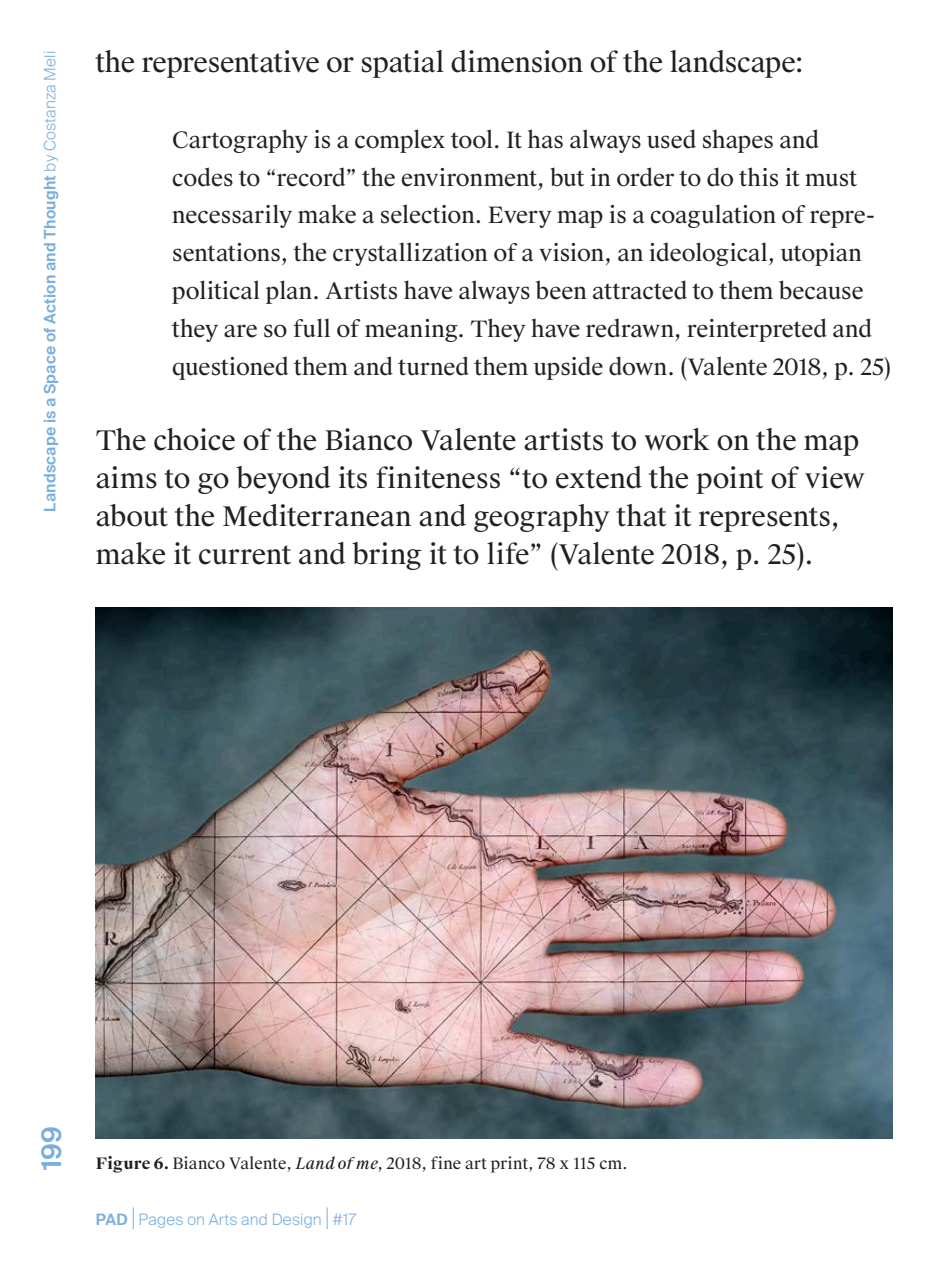
<style>
.page{position:relative;width:944px;height:1276px;background:#fff}
.page>*{position:absolute;margin:0;border:0;box-sizing:border-box;transform-origin:0 0}
.t1{font:27px/37.8px "Suisse Works";letter-spacing:-.005em;color:#231f20}
.t2{font:600 27px "Suisse Intl";color:#79aede}
.t3{font:22.5px/37.8px "Suisse Works";letter-spacing:-.005em;color:#231f20}
.t4{font:15.75px "Suisse Works";letter-spacing:.005em;color:#231f20}
.t5{font:600 15.75px "Suisse Intl";letter-spacing:.015em;color:#79aede}
.t6{font:300 15.75px "Suisse Intl";letter-spacing:.015em;color:#79aede}
.s1{font-weight:300}
.s2{font-weight:700}
.s3{font-style:italic}
.s4{font-weight:600}
</style>
<div class="page">
<svg style="left:133px;top:1207px;width:1px;height:22px"></svg>
<svg style="left:327px;top:1207px;width:1px;height:22px"></svg>
<img style="left:96px;top:607px;width:797px;height:531px">
<p class="t5" style="left:41px;top:512px;width:462px;rotate:-90deg">Landscape is a Space of Action and Thought <span class="s1">by Costanza Meli</span></p>
<p class="t1" style="left:96px;top:44px;width:710px">the representative or spatial dimension of the landscape:</p>
<p class="t3" style="left:172px;top:121px;width:720px">Cartography is a complex tool. It has always used shapes and<br>codes to “record” the environment, but in order to do this it must necessarily make a selection. Every map is a coagulation of repre&shy;sentations, the crystallization of a vision, an ideological, utopian political plan. Artists have always been attracted to them because they are so full of meaning. They have redrawn, reinterpreted and questioned them and turned them upside down. (Valente 2018, p. 25)</p>
<p class="t1" style="left:96px;top:422px;width:771px">The choice of the Bianco Valente artists to work on the map aims to go beyond its finiteness “to extend the point of view about the Mediterranean and geography that it represents, make it current and bring it to life” (Valente 2018, p. 25).</p>
<p class="t2" style="left:36px;top:1170px;width:45px;rotate:-90deg">199</p>
<p class="t4" style="left:96px;top:1153px;width:534px"><span class="s2">Figure 6.</span> Bianco Valente, <span class="s3">Land of me</span>, 2018, fine art print, 78 x 115 cm.</p>
<p class="t6" style="left:96px;top:1209px;width:262px"><span class="s4">PAD</span> Pages on Arts and Design #17</p>
</div>
